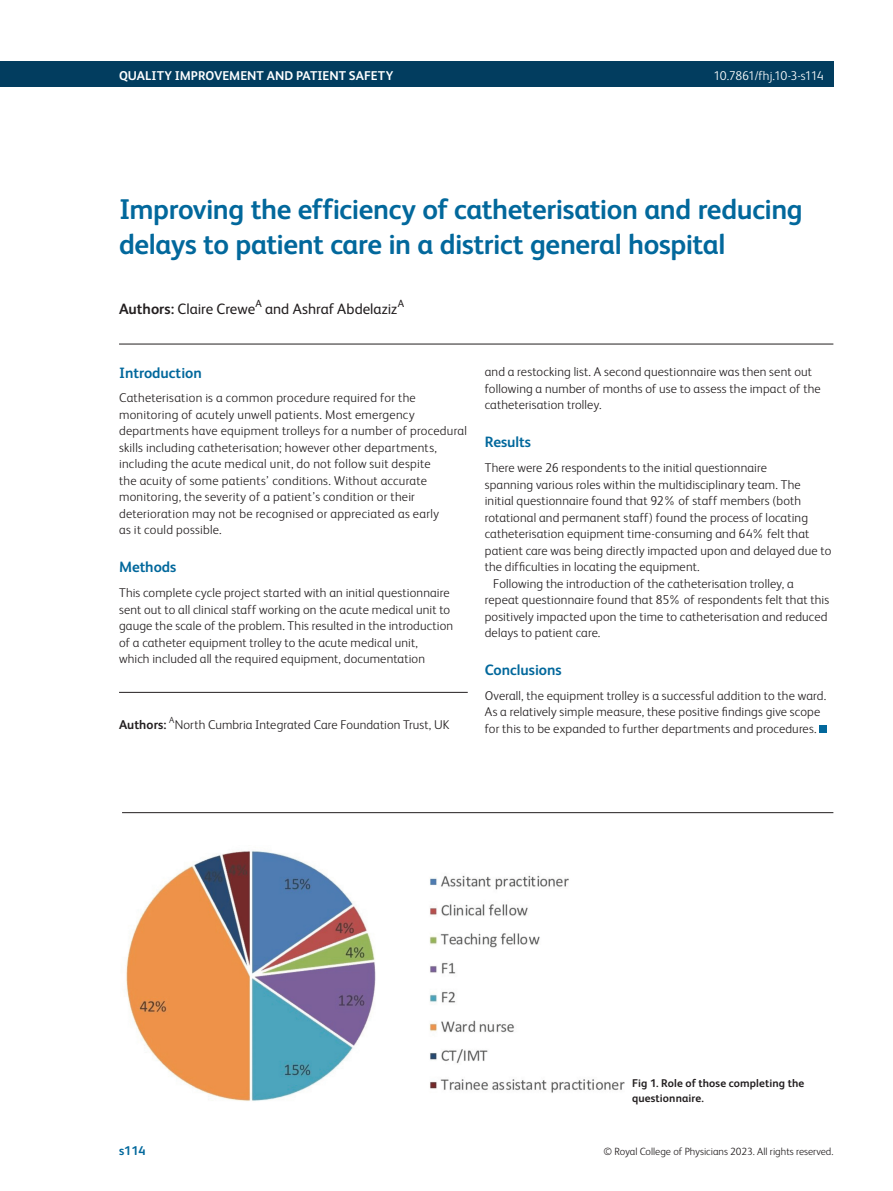
<style>
.page{position:relative;width:893px;height:1191px;background:#fff}
.page>*{position:absolute;margin:0;border:0;box-sizing:border-box;transform-origin:0 0}
.t1{font:700 28.5px/34.5px "FS Albert";letter-spacing:-.015em;color:#02689c}
.t2{font:15px "FS Albert";color:#231f20}
.t3{font:700 15px "FS Albert";color:#02689c}
.t4{font:300 12.75px/16.5px "FS Albert";letter-spacing:.015em;color:#231f20}
.t5{font:700 12.75px "FS Albert";letter-spacing:.005em;color:#fff}
.t6{font:300 12.75px "FS Albert";letter-spacing:-.045em;color:#fff}
.t7{font:700 12.75px "FS Albert";letter-spacing:.005em;color:#231f20}
.t8{font:700 12.75px "FS Albert";color:#02689c}
.t9{font:700 11.25px/14.7px "FS Albert";letter-spacing:.01em;color:#231f20}
.t10{font:300 10.5px "FS Albert";color:#231f20}
.t11{font:10.5px "FS Albert";color:#231f20}
.t12{font:300 8.85px "FS Albert";color:#231f20}
.s1{font-weight:700}
</style>
<div class="page">
<div style="left:0;top:62px;width:833px;height:25px;background:#023d5f"></div>
<hr style="left:119px;top:344px;width:714px;height:1px;background:#231f20">
<div style="left:819px;top:725px;width:8px;height:8px;background:#02689c"></div>
<hr style="left:119px;top:692px;width:349px;height:1px;background:#231f20">
<img style="left:126px;top:851px;width:499px;height:250px">
<hr style="left:122px;top:812px;width:711px;height:1px;background:#231f20">
<p class="t5" style="left:119px;top:68px;width:276px">QUALITY IMPROVEMENT AND PATIENT SAFETY</p>
<p class="t6" style="left:713px;top:68px;width:112px">10.7861/fhj.10-3-s114</p>
<h1 class="t1" style="left:119px;top:192px;width:685px">Improving the efficiency of catheterisation and reducing delays to patient care in a district general hospital</h1>
<p class="t2" style="left:119px;top:300px;width:138px"><span class="s1">Authors:</span> Claire Crewe</p>
<p class="t11" style="left:255px;top:297px;width:8px">A</p>
<p class="t2" style="left:265px;top:300px;width:134px">and Ashraf Abdelaziz</p>
<p class="t11" style="left:398px;top:297px;width:8px">A</p>
<p class="t4" style="left:485px;top:363px;width:338px">and a restocking list. A second questionnaire was then sent out following a number of months of use to assess the impact of the catheterisation trolley.</p>
<p class="t3" style="left:485px;top:433px;width:48px">Results</p>
<p class="t4" style="left:485px;top:459px;width:284px">There were 26 respondents to the initial questionnaire</p>
<p class="t4" style="left:485px;top:476px;width:317px">spanning various roles within the multidisciplinary team. The</p>
<p class="t4" style="left:485px;top:492px;width:318px">initial questionnaire found that 92% of staff members (both</p>
<p class="t4" style="left:485px;top:509px;width:325px">rotational and permanent staff) found the process of locating</p>
<p class="t4" style="left:485px;top:525px;width:326px">catheterisation equipment time-consuming and 64% felt that</p>
<p class="t4" style="left:485px;top:542px;width:348px">patient care was being directly impacted upon and delayed due to</p>
<p class="t4" style="left:485px;top:558px;width:216px">the difficulties in locating the equipment.</p>
<p class="t4" style="left:493px;top:575px;width:302px">Following the introduction of the catheterisation trolley, a</p>
<p class="t4" style="left:485px;top:591px;width:346px">repeat questionnaire found that 85% of respondents felt that this</p>
<p class="t4" style="left:485px;top:608px;width:344px">positively impacted upon the time to catheterisation and reduced</p>
<p class="t4" style="left:485px;top:624px;width:117px">delays to patient care.</p>
<p class="t3" style="left:485px;top:661px;width:79px">Conclusions</p>
<p class="t4" style="left:485px;top:687px;width:343px">Overall, the equipment trolley is a successful addition to the ward.<br>As a relatively simple measure, these positive findings give scope</p>
<p class="t3" style="left:119px;top:364px;width:84px">Introduction</p>
<p class="t4" style="left:119px;top:389px;width:349px">Catheterisation is a common procedure required for the monitoring of acutely unwell patients. Most emergency departments have equipment trolleys for a number of procedural skills including catheterisation; however other departments, including the acute medical unit, do not follow suit despite<br>the acuity of some patients’ conditions. Without accurate monitoring, the severity of a patient’s condition or their deterioration may not be recognised or appreciated as early<br>as it could possible.</p>
<p class="t3" style="left:119px;top:558px;width:59px">Methods</p>
<p class="t4" style="left:119px;top:584px;width:336px">This complete cycle project started with an initial questionnaire sent out to all clinical staff working on the acute medical unit to gauge the scale of the problem. This resulted in the introduction of a catheter equipment trolley to the acute medical unit,<br>which included all the required equipment, documentation</p>
<p class="t12" style="left:169px;top:715px;width:7px">A</p>
<p class="t4" style="left:175px;top:716px;width:276px">North Cumbria Integrated Care Foundation Trust, UK</p>
<p class="t7" style="left:119px;top:717px;width:49px">Authors:</p>
<p class="t4" style="left:485px;top:720px;width:333px">for this to be expanded to further departments and procedures.</p>
<p class="t9" style="left:632px;top:1076px;width:174px">Fig 1. Role of those completing the questionnaire.</p>
<p class="t8" style="left:119px;top:1143px;width:28px">s114</p>
<p class="t10" style="left:604px;top:1145px;width:231px">© Royal College of Physicians 2023. All rights reserved.</p>
</div>
